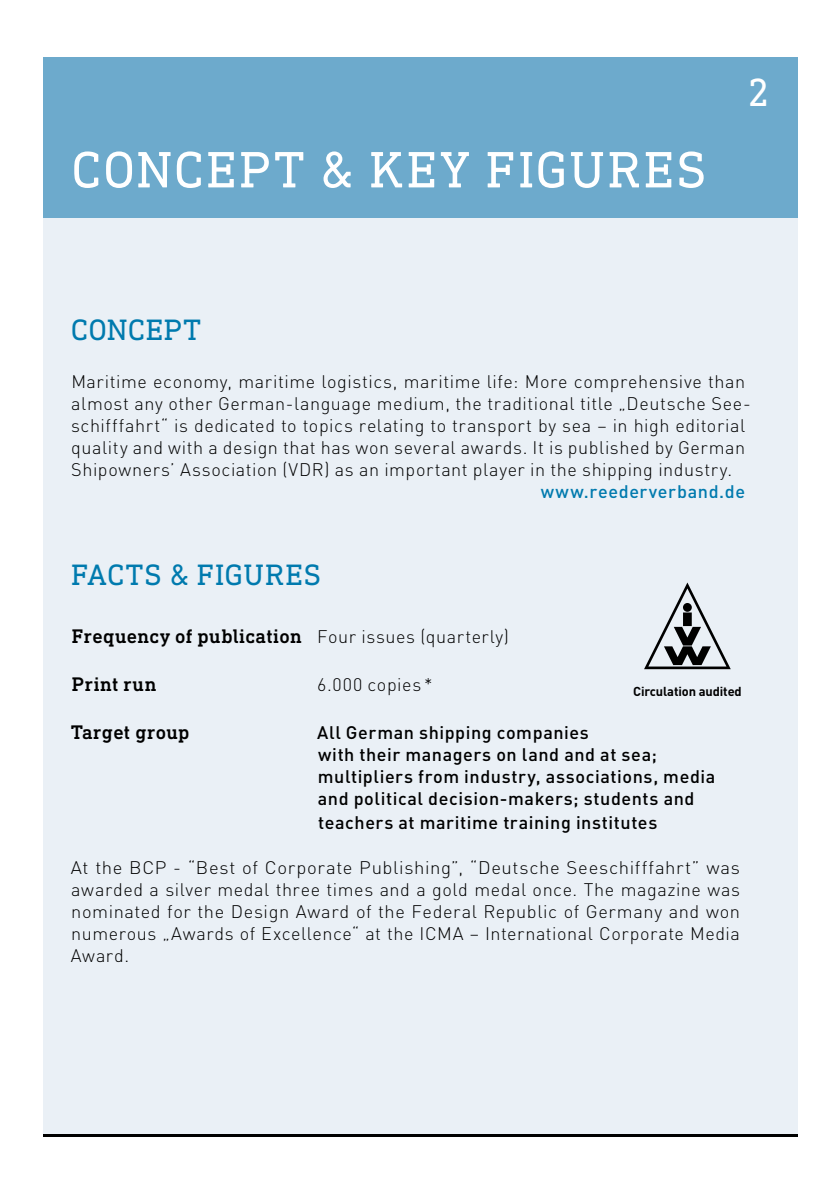
<style>
.page{position:relative;width:840px;height:1191px;background:#fff}
.page>*{position:absolute;margin:0;border:0;box-sizing:border-box;transform-origin:0 0}
._2__Vortext{font:52px "DIN Next Slab Pro";letter-spacing:.045em;color:#fff}
.t1{font:40px "DIN Next Slab Pro";color:#fff}
._5__Fließtext{font:30px "DIN Next Slab Pro";letter-spacing:.02em;color:#007aae}
._5__Fließtext-2{font:500 20px "DIN Next Slab Pro";letter-spacing:.02em;color:#000}
._5__Fließtext-3{font:300 18px/22px "DIN Pro";letter-spacing:.03em;color:#000;text-align:justify}
._5__Fließtext-4{font:500 18px/22px "DIN Pro";letter-spacing:.03em;color:#000}
._5__Fließtext-5{font:500 18px "DIN Pro";letter-spacing:.035em;color:#007aae}
.t2{font:700 12.8px "DIN Pro";letter-spacing:-.01em;color:#000}
.s1{font-family:"DIN Pro";font-weight:300;font-size:18px}
</style>
<div class="page">
<div style="left:43px;top:57px;width:754px;height:1077px;background:#eaf0f6"></div>
<div style="left:43px;top:57px;width:754px;height:160px;background:#6daacc"></div>
<hr style="left:43px;top:1134px;width:754px;height:3px;background:#000">
<svg style="left:644px;top:582px;width:86px;height:87px"></svg>
<p class="_2__Vortext" style="left:71px;top:140px;width:636px">CONCEPT &amp; KEY FIGURES</p>
<h2 class="t1" style="left:747px;top:69px;width:23px">2</h2>
<p class="_5__Fließtext" style="left:71px;top:313px;width:131px">CONCEPT</p>
<p class="_5__Fließtext-3" style="left:71px;top:370px;width:680px;text-align:left">Maritime economy, maritime logistics, maritime life: More comprehensive than almost any other German-language medium, the traditional title „Deutsche See&shy;schifffahrt“ is dedicated to topics relating to transport by sea – in high editorial quality and with a design that has won several awards. It is published by German Shipowners’ Association (VDR) as an important player in the shipping industry.</p>
<p class="_5__Fließtext-5" style="left:540px;top:479px;width:206px">www.reederverband.de</p>
<p class="_5__Fließtext" style="left:71px;top:557px;width:251px">FACTS &amp; FIGURES</p>
<p class="_5__Fließtext-2" style="left:72px;top:624px;width:438px">Frequency of publication <span class="s1">Four issues (quarterly)</span></p>
<p class="_5__Fließtext-2" style="left:72px;top:672px;width:86px">Print run</p>
<p class="_5__Fließtext-3" style="left:317px;top:672px;width:117px">6.000 copies *</p>
<p class="_5__Fließtext-2" style="left:71px;top:720px;width:120px">Target group</p>
<p class="_5__Fließtext-4" style="left:317px;top:720px;width:399px">All German shipping companies<br>with their managers on land and at sea; multipliers from industry, associations, media and political decision-makers; students and</p>
<p class="_5__Fließtext-4" style="left:318px;top:810px;width:340px">teachers at maritime training institutes</p>
<p class="_5__Fließtext-3" style="left:71px;top:855px;width:670px">At the BCP - “Best of Corporate Publishing”, “Deutsche Seeschifffahrt” was awarded a silver medal three times and a gold medal once. The magazine was nominated for the Design Award of the Federal Republic of Germany and won numerous „Awards of Excellence“ at the ICMA – International Corporate Media Award.</p>
<p class="t2" style="left:633px;top:682px;width:110px">Circulation audited</p>
</div>
